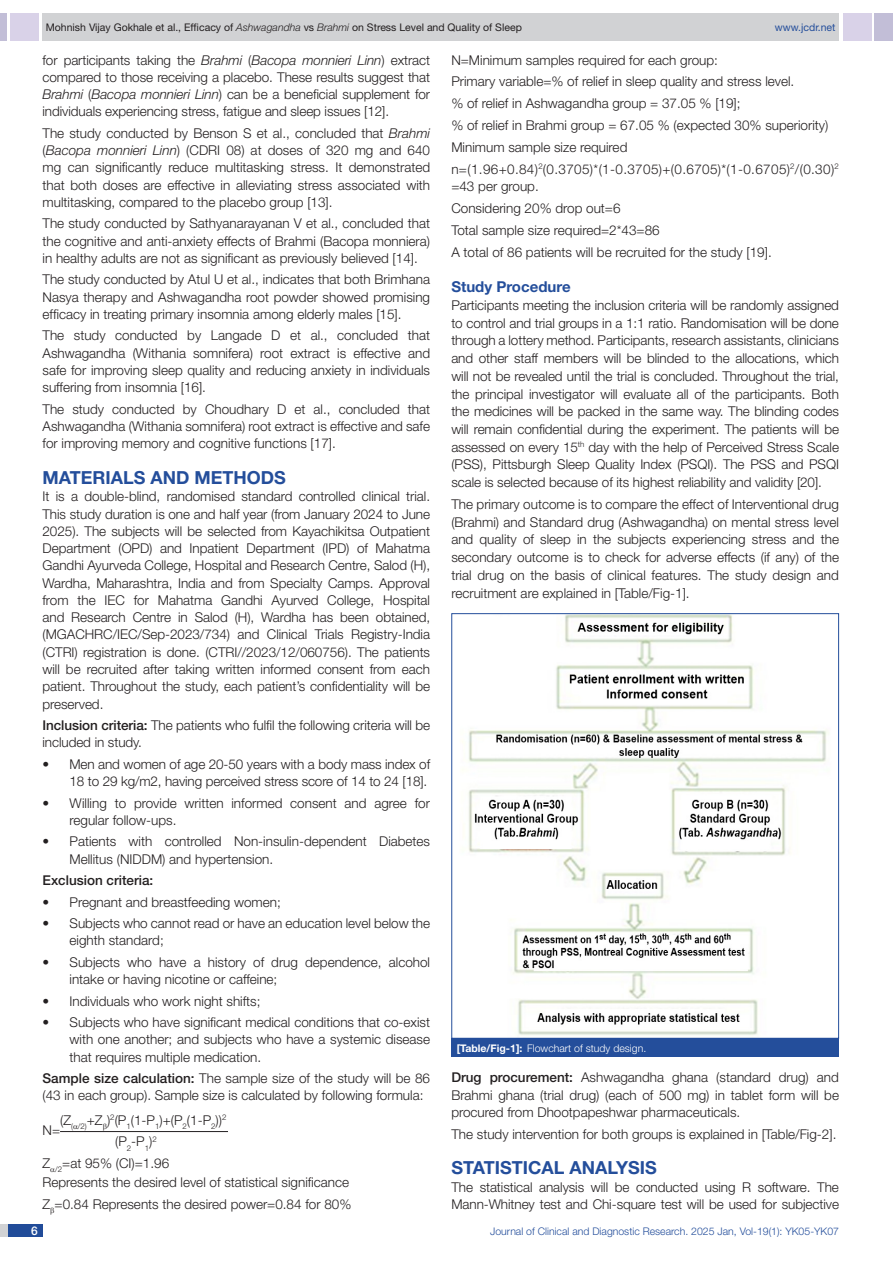
<style>
.page{position:relative;width:893px;height:1263px;background:#fff}
.page>*{position:absolute;margin:0;border:0;box-sizing:border-box;transform-origin:0 0}
.Heading{font:700 18px "Helvetica Neue";color:#244e9b}
.HEAD_2{font:700 15px "Helvetica Neue";color:#244e9b}
.Body_text{font:300 13.5px/17.2px "Helvetica Neue";color:#231f20;text-align:justify}
.Bullet__sub{font:300 13.5px/17.2px "Helvetica Neue";color:#231f20}
.Body_text-2{font:300 13.5px/17.5px "Helvetica Neue";letter-spacing:.025em;color:#231f20}
.Body_text-3{font:500 13.5px "Helvetica Neue";color:#231f20}
.t1{font:500 12px "Helvetica Neue";color:#fff}
.t2{font:10.5px "Helvetica Neue";color:#231f20}
.t3{font:300 10.5px "Helvetica Neue";color:#244e9b}
.TABLE_FIG{font:300 10.5px "Helvetica Neue";color:#fff}
.t4{font:10.5px "Helvetica Neue";color:#244e9b}
.s1{font-weight:300;font-style:italic}
.s2{font-style:italic}
.s3{font-weight:500}
.s4{font-weight:700}
</style>
<div class="page">
<div style="left:0;top:13px;width:7px;height:28px;background:#c2bed7"></div>
<div style="left:10px;top:13px;width:29px;height:28px;background:#d9d2e8"></div>
<div style="left:43px;top:13px;width:796px;height:28px;background:#d1d2d4"></div>
<div style="left:875px;top:13px;width:18px;height:28px;background:#c2bed7"></div>
<div style="left:843px;top:13px;width:29px;height:28px;background:#d9d2e8"></div>
<div style="left:0;top:1224px;width:43px;height:13px;background:#d1d2d4"></div>
<div style="left:8px;top:1224px;width:35px;height:13px;background:#214c99"></div>
<hr style="left:60px;top:1131px;width:168px;height:1px;background:#231f20">
<img style="left:462px;top:615px;width:367px;height:421px">
<div style="left:451px;top:1038px;width:388px;height:19px;background:#244e9b"></div>
<p class="t2" style="left:46px;top:21px;width:478px">Mohnish Vijay Gokhale et al., Efficacy of <span class="s1">Ashwagandha</span> vs <span class="s1">Brahmi</span> on Stress Level and Quality of Sleep</p>
<p class="t4" style="left:775px;top:21px;width:62px">www.jcdr.net</p>
<p class="Body_text" style="left:43px;top:51px;width:389px">for participants taking the <span class="s2">Brahmi</span> (<span class="s2">Bacopa monnieri Linn</span>) extract compared to those receiving a placebo. These results suggest that <span class="s2">Brahmi</span> (<span class="s2">Bacopa monnieri Linn</span>) can be a beneficial supplement for individuals experiencing stress, fatigue and sleep issues [12].</p>
<p class="Body_text" style="left:43px;top:124px;width:389px">The study conducted by Benson S et al., concluded that <span class="s2">Brahmi </span>(<span class="s2">Bacopa monnieri Linn</span>) (CDRI 08) at doses of 320 mg and 640 mg can significantly reduce multitasking stress. It demonstrated that both doses are effective in alleviating stress associated with multitasking, compared to the placebo group [13].</p>
<p class="Body_text" style="left:43px;top:215px;width:389px">The study conducted by Sathyanarayanan V et al., concluded that the cognitive and anti-anxiety effects of Brahmi (Bacopa monniera) in healthy adults are not as significant as previously believed [14].</p>
<p class="Body_text" style="left:43px;top:271px;width:389px">The study conducted by Atul U et al., indicates that both Brimhana Nasya therapy and Ashwagandha root powder showed promising efficacy in treating primary insomnia among elderly males [15].</p>
<p class="Body_text" style="left:43px;top:327px;width:389px">The study conducted by Langade D et al., concluded that Ashwagandha (Withania somnifera) root extract is effective and safe for improving sleep quality and reducing anxiety in individuals suffering from insomnia [16].</p>
<p class="Body_text" style="left:43px;top:400px;width:389px">The study conducted by Choudhary D et al., concluded that Ashwagandha (Withania somnifera) root extract is effective and safe for improving memory and cognitive functions [17].</p>
<p class="Heading" style="left:43px;top:466px;width:245px">MATERIALS AND METHODS</p>
<p class="Body_text" style="left:43px;top:487px;width:389px">It is a double-blind, randomised standard controlled clinical trial.<br>This study duration is one and half year (from January 2024 to June 2025). The subjects will be selected from Kayachikitsa Outpatient Department (OPD) and Inpatient Department (IPD) of Mahatma Gandhi Ayurveda College, Hospital and Research Centre, Salod (H), Wardha, Maharashtra, India and from Specialty Camps. Approval from the IEC for Mahatma Gandhi Ayurved College, Hospital and Research Centre in Salod (H), Wardha has been obtained, (MGACHRC/IEC/Sep-2023/734) and Clinical Trials Registry-India (CTRI) registration is done. (CTRI//2023/12/060756). The patients will be recruited after taking written informed consent from each patient. Throughout the study, each patient’s confidentiality will be preserved.</p>
<p class="Body_text" style="left:43px;top:716px;width:389px"><span class="s3">Inclusion criteria:</span> The patients who fulfil the following criteria will be included in study.</p>
<p class="Bullet__sub" style="left:43px;top:755px;width:389px;text-align:right"><span class="s3">•</span> Men and women of age 20-50 years with a body mass index of<br>18 to 29 kg/m2, having perceived stress score of 14 to 24 [18].</p>
<p class="Bullet__sub" style="left:70px;top:794px;width:362px;text-indent:-27px"><span class="s3">•</span> Willing to provide written informed consent and agree for regular follow-ups.</p>
<p class="Bullet__sub" style="left:70px;top:833px;width:362px;text-indent:-27px"><span class="s3">•</span> Patients with controlled Non-insulin-dependent Diabetes<br>Mellitus (NIDDM) and hypertension.</p>
<p class="Body_text-3" style="left:43px;top:872px;width:112px">Exclusion criteria:</p>
<p class="Bullet__sub" style="left:43px;top:893px;width:240px"><span class="s3">•</span> Pregnant and breastfeeding women;</p>
<p class="Bullet__sub" style="left:70px;top:914px;width:362px;text-indent:-27px"><span class="s3">•</span> Subjects who cannot read or have an education level below the eighth standard;</p>
<p class="Bullet__sub" style="left:70px;top:953px;width:362px;text-indent:-27px"><span class="s3">•</span> Subjects who have a history of drug dependence, alcohol intake or having nicotine or caffeine;</p>
<p class="Bullet__sub" style="left:43px;top:992px;width:219px"><span class="s3">•</span> Individuals who work night shifts;</p>
<p class="Bullet__sub" style="left:70px;top:1013px;width:362px;text-align:justify;text-indent:-27px"><span class="s3">•</span> Subjects who have significant medical conditions that co-exist with one another; and subjects who have a systemic disease that requires multiple medication.</p>
<p class="Body_text" style="left:43px;top:1069px;width:389px"><span class="s3">Sample size calculation:</span> The sample size of the study will be 86 (43 in each group). Sample size is calculated by following formula:</p>
<p class="Body_text" style="left:43px;top:1121px;width:19px">N=</p>
<p class="Body_text" style="left:60px;top:1111px;width:168px">(Z<sub>(</sub> <sub>/2)</sub>+Z )<sup>2</sup>(P<sub>1</sub>(1-P<sub>1</sub>)+(P<sub>2</sub>(1-P<sub>2</sub>))<sup>2</sup></p>
<p class="Body_text" style="left:115px;top:1132px;width:43px">(P<sub>2</sub>-P<sub>1</sub>)<sup>2</sup></p>
<p class="Body_text" style="left:43px;top:1154px;width:128px">Z <sub>/2</sub>=at 95% (CI)=1.96</p>
<p class="Body_text" style="left:43px;top:1173px;width:308px">Represents the desired level of statistical significance</p>
<p class="Body_text" style="left:43px;top:1195px;width:310px">Z =0.84 Represents the desired power=0.84 for 80%</p>
<p class="Body_text" style="left:451px;top:51px;width:268px">N=Minimum samples required for each group:</p>
<p class="Body_text" style="left:451px;top:73px;width:344px">Primary variable=% of relief in sleep quality and stress level.</p>
<p class="Body_text" style="left:451px;top:95px;width:291px">% of relief in Ashwagandha group = 37.05 % [19];</p>
<p class="Body_text" style="left:451px;top:116px;width:378px">% of relief in Brahmi group = 67.05 % (expected 30% superiority)</p>
<p class="Body_text" style="left:451px;top:138px;width:178px">Minimum sample size required</p>
<p class="Body_text-2" style="left:451px;top:160px;width:389px">n=(1.96+0.84)<sup>2</sup>(0.3705)*(1-0.3705)+(0.6705)*(1-0.6705)<sup>2</sup>/(0.30)<sup>2 </sup>=43 per group.</p>
<p class="Body_text" style="left:451px;top:199px;width:171px">Considering 20% drop out=6</p>
<p class="Body_text" style="left:451px;top:221px;width:210px">Total sample size required=2*43=86</p>
<p class="Body_text" style="left:451px;top:243px;width:322px">A total of 86 patients will be recruited for the study [19].</p>
<p class="HEAD_2" style="left:451px;top:278px;width:121px">Study Procedure</p>
<p class="Body_text" style="left:451px;top:296px;width:389px;line-height:17.7px">Participants meeting the inclusion criteria will be randomly assigned to control and trial groups in a 1:1 ratio. Randomisation will be done through a lottery method. Participants, research assistants, clinicians and other staff members will be blinded to the allocations, which will not be revealed until the trial is concluded. Throughout the trial, the principal investigator will evaluate all of the participants. Both the medicines will be packed in the same way. The blinding codes will remain confidential during the experiment. The patients will be assessed on every 15<sup>th</sup> day with the help of Perceived Stress Scale (PSS), Pittsburgh Sleep Quality Index (PSQI). The PSS and PSQI scale is selected because of its highest reliability and validity [20].</p>
<p class="Body_text" style="left:451px;top:495px;width:389px;line-height:17.7px">The primary outcome is to compare the effect of Interventional drug (Brahmi) and Standard drug (Ashwagandha) on mental stress level and quality of sleep in the subjects experiencing stress and the secondary outcome is to check for adverse effects (if any) of the trial drug on the basis of clinical features. The study design and recruitment are explained in [Table/Fig-1].</p>
<p class="TABLE_FIG" style="left:457px;top:1041px;width:191px"><span class="s4">[Table/Fig-1]:</span> Flowchart of study design.</p>
<p class="Body_text" style="left:451px;top:1068px;width:389px;line-height:17.7px"><span class="s3">Drug procurement:</span> Ashwagandha ghana (standard drug) and Brahmi ghana (trial drug) (each of 500 mg) in tablet form will be procured from Dhootpapeshwar pharmaceuticals.</p>
<p class="Body_text" style="left:451px;top:1125px;width:387px">The study intervention for both groups is explained in [Table/Fig-2].</p>
<p class="Heading" style="left:451px;top:1157px;width:207px">STATISTICAL ANALYSIS</p>
<p class="Body_text" style="left:451px;top:1178px;width:389px">The statistical analysis will be conducted using R software. The<br>Mann-Whitney test and Chi-square test will be used for subjective</p>
<p class="t1" style="left:31px;top:1223px;width:8px">6</p>
<p class="t3" style="left:490px;top:1225px;width:350px">Journal of Clinical and Diagnostic Research. 2025 Jan, Vol-19(1): YK05-YK07</p>
</div>
